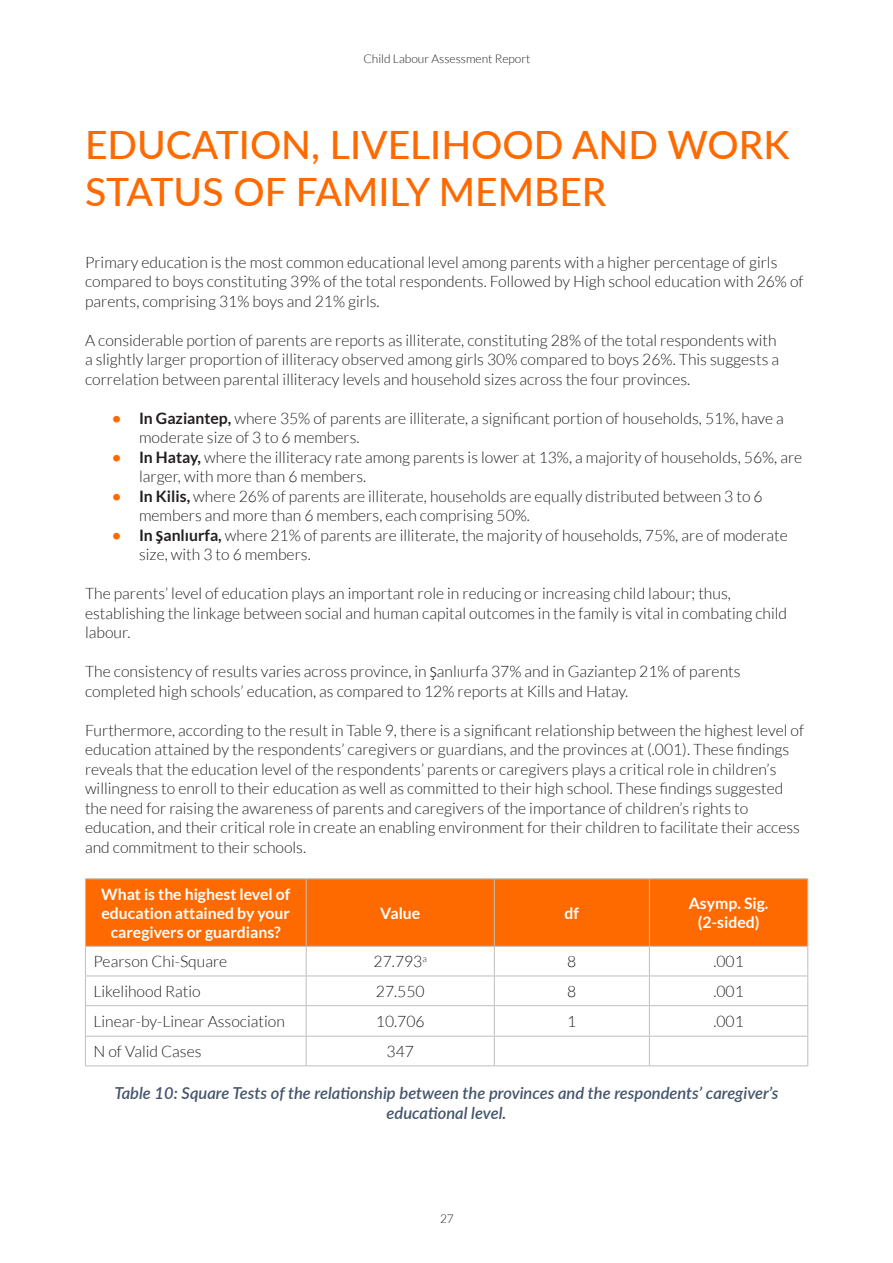
<style>
.page{position:relative;width:893px;height:1263px;background:#fff}
.page>*{position:absolute;margin:0;border:0;box-sizing:border-box;transform-origin:0 0}
.t1{font:500 39px/46.8px "Lato";color:#ff6a00}
.t2{font:italic 600 16.5px/19.5px "Lato";color:#44546a;text-align:center}
.List_Paragraph_List_Paragraph__numbered_{font:300 15.75px/19.5px "Lato";color:#231f20}
.t3{font:700 15.75px/18.9px "Lato";color:#fff;text-align:center}
.t4{font:300 12px "Lato";color:#231f20}
.s1{font-weight:700;color:#ff6a00}
.s2{font-weight:700}
.s3{font-family:"Calibri";font-weight:700}
.s4{font-family:"Calibri"}
</style>
<div class="page">
<div style="left:86px;top:879px;width:721px;height:67px;background:#ff6a00"></div>
<hr style="left:85px;top:878px;width:221px;height:1px;background:#bfbebe">
<hr style="left:85px;top:879px;width:1px;height:67px;background:#bfbebe">
<hr style="left:306px;top:878px;width:188px;height:1px;background:#bfbebe">
<hr style="left:306px;top:879px;width:1px;height:67px;background:#bfbebe">
<hr style="left:494px;top:878px;width:155px;height:1px;background:#bfbebe">
<hr style="left:494px;top:879px;width:1px;height:67px;background:#bfbebe">
<hr style="left:649px;top:878px;width:159px;height:1px;background:#bfbebe">
<hr style="left:649px;top:879px;width:1px;height:67px;background:#bfbebe">
<hr style="left:807px;top:879px;width:1px;height:67px;background:#bfbebe">
<hr style="left:85px;top:946px;width:221px;height:1px;background:#bfbebe">
<hr style="left:306px;top:946px;width:188px;height:1px;background:#bfbebe">
<hr style="left:494px;top:946px;width:155px;height:1px;background:#bfbebe">
<hr style="left:649px;top:946px;width:159px;height:1px;background:#bfbebe">
<hr style="left:85px;top:975px;width:221px;height:1px;background:#bfbebe">
<svg style="left:85px;top:947px;width:1px;height:58px"></svg>
<hr style="left:306px;top:975px;width:188px;height:1px;background:#bfbebe">
<svg style="left:306px;top:947px;width:1px;height:58px"></svg>
<hr style="left:494px;top:975px;width:155px;height:1px;background:#bfbebe">
<svg style="left:494px;top:947px;width:1px;height:58px"></svg>
<hr style="left:649px;top:975px;width:159px;height:1px;background:#bfbebe">
<svg style="left:649px;top:947px;width:1px;height:58px"></svg>
<svg style="left:807px;top:947px;width:1px;height:58px"></svg>
<hr style="left:85px;top:1005px;width:221px;height:1px;background:#bfbebe">
<hr style="left:85px;top:1006px;width:1px;height:30px;background:#bfbebe">
<hr style="left:306px;top:1005px;width:188px;height:1px;background:#bfbebe">
<hr style="left:306px;top:1006px;width:1px;height:30px;background:#bfbebe">
<hr style="left:494px;top:1005px;width:155px;height:1px;background:#bfbebe">
<hr style="left:494px;top:1006px;width:1px;height:30px;background:#bfbebe">
<hr style="left:649px;top:1005px;width:159px;height:1px;background:#bfbebe">
<hr style="left:649px;top:1006px;width:1px;height:30px;background:#bfbebe">
<hr style="left:807px;top:1006px;width:1px;height:30px;background:#bfbebe">
<hr style="left:85px;top:1036px;width:221px;height:1px;background:#bfbebe">
<svg style="left:85px;top:1036px;width:1px;height:29px"></svg>
<hr style="left:306px;top:1036px;width:188px;height:1px;background:#bfbebe">
<svg style="left:306px;top:1036px;width:1px;height:29px"></svg>
<hr style="left:494px;top:1036px;width:155px;height:1px;background:#bfbebe">
<svg style="left:494px;top:1036px;width:1px;height:29px"></svg>
<hr style="left:649px;top:1036px;width:159px;height:1px;background:#bfbebe">
<svg style="left:649px;top:1036px;width:1px;height:29px"></svg>
<svg style="left:807px;top:1036px;width:1px;height:29px"></svg>
<hr style="left:85px;top:1065px;width:221px;height:1px;background:#bfbebe">
<hr style="left:306px;top:1065px;width:188px;height:1px;background:#bfbebe">
<hr style="left:494px;top:1065px;width:155px;height:1px;background:#bfbebe">
<hr style="left:649px;top:1065px;width:159px;height:1px;background:#bfbebe">
<p class="t4" style="left:363px;top:52px;width:168px">Child Labour Assessment Report</p>
<p class="t1" style="left:85px;top:120px;width:706px">EDUCATION, LIVELIHOOD AND WORK<br>STATUS OF FAMILY MEMBER</p>
<p class="List_Paragraph_List_Paragraph__numbered_" style="left:85px;top:252px;width:720px">Primary education is the most common educational level among parents with a higher percentage of girls compared to boys constituting 39% of the total respondents. Followed by High school education with 26% of parents, comprising 31% boys and 21% girls.</p>
<p class="List_Paragraph_List_Paragraph__numbered_" style="left:85px;top:330px;width:696px">A considerable portion of parents are reports as illiterate, constituting 28% of the total respondents with a slightly larger proportion of illiteracy observed among girls 30% compared to boys 26%. This suggests a correlation between parental illiteracy levels and household sizes across the four provinces.</p>
<p class="List_Paragraph_List_Paragraph__numbered_" style="left:139px;top:408px;width:646px;text-indent:-27px"><span class="s1">•</span> <span class="s2">In Gaziantep,</span> where 35% of parents are illiterate, a significant portion of households, 51%, have a moderate size of 3 to 6 members.</p>
<p class="List_Paragraph_List_Paragraph__numbered_" style="left:139px;top:447px;width:665px;text-indent:-27px"><span class="s1">•</span> <span class="s2">In Hatay,</span> where the illiteracy rate among parents is lower at 13%, a majority of households, 56%, are larger, with more than 6 members.</p>
<p class="List_Paragraph_List_Paragraph__numbered_" style="left:139px;top:486px;width:625px;text-indent:-27px"><span class="s1">•</span> <span class="s2">In Kilis,</span> where 26% of parents are illiterate, households are equally distributed between 3 to 6 members and more than 6 members, each comprising 50%.</p>
<p class="List_Paragraph_List_Paragraph__numbered_" style="left:139px;top:525px;width:650px;text-indent:-27px"><span class="s1">•</span> <span class="s2">In</span> <span class="s3">Ş</span><span class="s2">anlıurfa,</span> where 21% of parents are illiterate, the majority of households, 75%, are of moderate size, with 3 to 6 members.</p>
<p class="List_Paragraph_List_Paragraph__numbered_" style="left:85px;top:584px;width:704px">The parents’ level of education plays an important role in reducing or increasing child labour; thus, establishing the linkage between social and human capital outcomes in the family is vital in combating child labour.</p>
<p class="List_Paragraph_List_Paragraph__numbered_" style="left:85px;top:662px;width:657px">The consistency of results varies across province, in <span class="s4">Ş</span>anlıurfa 37% and in Gaziantep 21% of parents completed high schools’ education, as compared to 12% reports at Kills and Hatay.</p>
<p class="List_Paragraph_List_Paragraph__numbered_" style="left:85px;top:720px;width:721px">Furthermore, according to the result in Table 9, there is a significant relationship between the highest level of education attained by the respondents’ caregivers or guardians, and the provinces at (.001). These findings reveals that the education level of the respondents’ parents or caregivers plays a critical role in children’s willingness to enroll to their education as well as committed to their high school. These findings suggested the need for raising the awareness of parents and caregivers of the importance of children’s rights to education, and their critical role in create an enabling environment for their children to facilitate their access and commitment to their schools.</p>
<p class="t3" style="left:101px;top:884px;width:190px">What is the highest level of education attained by your caregivers or guardians?</p>
<p class="t3" style="left:380px;top:903px;width:42px">Value</p>
<p class="t3" style="left:565px;top:903px;width:16px">df</p>
<p class="t3" style="left:689px;top:894px;width:81px">Asymp. Sig. (2-sided)</p>
<p class="List_Paragraph_List_Paragraph__numbered_" style="left:94px;top:952px;width:135px">Pearson Chi-Square</p>
<p class="List_Paragraph_List_Paragraph__numbered_" style="left:374px;top:952px;width:55px">27.793<sup>a</sup></p>
<p class="List_Paragraph_List_Paragraph__numbered_" style="left:567px;top:952px;width:11px">8</p>
<p class="List_Paragraph_List_Paragraph__numbered_" style="left:713px;top:952px;width:32px">.001</p>
<p class="List_Paragraph_List_Paragraph__numbered_" style="left:94px;top:982px;width:109px">Likelihood Ratio</p>
<p class="List_Paragraph_List_Paragraph__numbered_" style="left:376px;top:982px;width:50px">27.550</p>
<p class="List_Paragraph_List_Paragraph__numbered_" style="left:567px;top:982px;width:11px">8</p>
<p class="List_Paragraph_List_Paragraph__numbered_" style="left:713px;top:982px;width:32px">.001</p>
<p class="List_Paragraph_List_Paragraph__numbered_" style="left:94px;top:1012px;width:193px">Linear-by-Linear Association</p>
<p class="List_Paragraph_List_Paragraph__numbered_" style="left:376px;top:1012px;width:50px">10.706</p>
<p class="List_Paragraph_List_Paragraph__numbered_" style="left:567px;top:1012px;width:11px">1</p>
<p class="List_Paragraph_List_Paragraph__numbered_" style="left:713px;top:1012px;width:32px">.001</p>
<p class="List_Paragraph_List_Paragraph__numbered_" style="left:94px;top:1042px;width:109px">N of Valid Cases</p>
<p class="List_Paragraph_List_Paragraph__numbered_" style="left:387px;top:1042px;width:29px">347</p>
<p class="t2" style="left:114px;top:1083px;width:666px">Table 10: Square Tests of the relationship between the provinces and the respondents’ caregiver’s educational level.</p>
<p class="t4" style="left:440px;top:1212px;width:15px">27</p>
</div>
